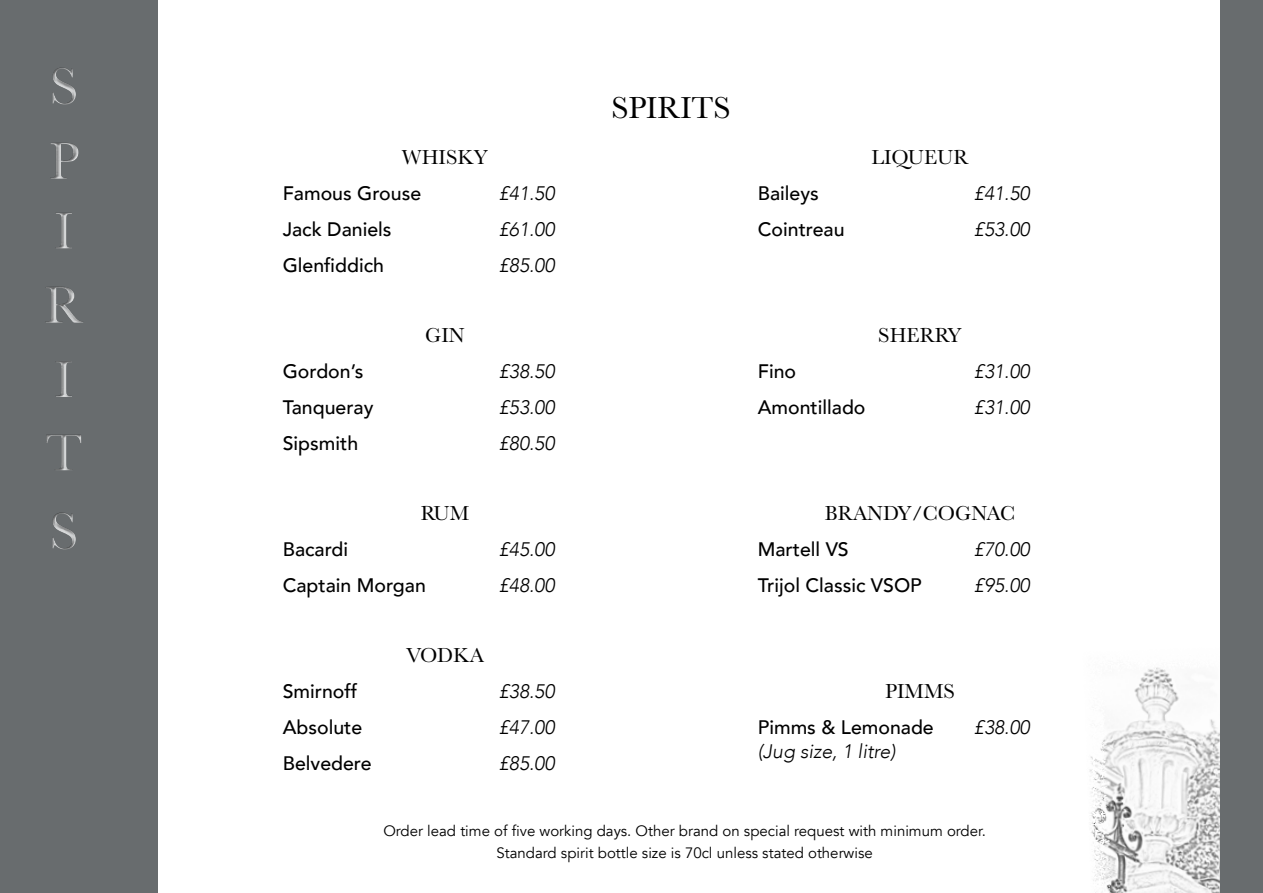
<style>
.page{position:relative;width:1263px;height:893px;background:#fff}
.page>*{position:absolute;margin:0;border:0;box-sizing:border-box;transform-origin:0 0}
.t1{font:54px/73.9px "Baskerville";color:#cccecf}
.t2{font:31.5px "Baskerville";color:#000}
.t3{font:21px "Baskerville";color:#000}
.t4{font:500 19.5px "Avenir";color:#000}
.t5{font:italic 300 19.5px "Avenir";color:#000}
.t6{font:15px/22.5px "Avenir";color:#000;text-align:center}
</style>
<div class="page">
<div style="left:0;top:0;width:158px;height:893px;background:#686c6e"></div>
<img style="left:1089px;top:667px;width:131px;height:226px">
<div style="left:42px;top:64px;width:45px;height:486px;background:#000;opacity:.75"></div>
<div style="left:1220px;top:0;width:43px;height:893px;background:#686c6e"></div>
<h1 class="t1" style="left:49px;top:50px;width:32px;line-height:74.8px">S<br>P</h1>
<h1 class="t1" style="left:44px;top:195px;width:41px">I<br>R<br>I<br>T</h1>
<h1 class="t1" style="left:49px;top:495px;width:31px">S</h1>
<p class="t3" style="left:402px;top:144px;width:88px">WHISKY</p>
<p class="t4" style="left:283px;top:176px;width:140px">Famous Grouse</p>
<p class="t5" style="left:499px;top:181px;width:57px">£41.50</p>
<p class="t4" style="left:283px;top:212px;width:110px">Jack Daniels</p>
<p class="t5" style="left:499px;top:217px;width:57px">£61.00</p>
<p class="t4" style="left:283px;top:248px;width:103px">Glenfiddich</p>
<p class="t5" style="left:499px;top:253px;width:57px">£85.00</p>
<p class="t3" style="left:425px;top:322px;width:41px">GIN</p>
<p class="t4" style="left:283px;top:354px;width:82px">Gordon’s</p>
<p class="t5" style="left:499px;top:359px;width:57px">£38.50</p>
<p class="t4" style="left:283px;top:390px;width:92px">Tanqueray</p>
<p class="t5" style="left:499px;top:395px;width:57px">£53.00</p>
<p class="t4" style="left:283px;top:426px;width:77px">Sipsmith</p>
<p class="t5" style="left:499px;top:431px;width:57px">£80.50</p>
<p class="t3" style="left:421px;top:500px;width:50px">RUM</p>
<p class="t4" style="left:283px;top:532px;width:67px">Bacardi</p>
<p class="t5" style="left:499px;top:537px;width:57px">£45.00</p>
<p class="t4" style="left:283px;top:568px;width:145px">Captain Morgan</p>
<p class="t5" style="left:499px;top:573px;width:57px">£48.00</p>
<p class="t3" style="left:406px;top:642px;width:79px">VODKA</p>
<p class="t4" style="left:283px;top:674px;width:76px">Smirnoff</p>
<p class="t5" style="left:499px;top:680px;width:57px">£38.50</p>
<p class="t4" style="left:283px;top:710px;width:81px">Absolute</p>
<p class="t5" style="left:499px;top:716px;width:57px">£47.00</p>
<p class="t4" style="left:283px;top:746px;width:90px">Belvedere</p>
<p class="t5" style="left:499px;top:752px;width:57px">£85.00</p>
<h2 class="t2" style="left:611px;top:87px;width:121px">SPIRITS</h2>
<p class="t3" style="left:871px;top:144px;width:99px">LIQUEUR</p>
<p class="t4" style="left:758px;top:176px;width:63px">Baileys</p>
<p class="t5" style="left:974px;top:181px;width:57px">£41.50</p>
<p class="t4" style="left:758px;top:212px;width:88px">Cointreau</p>
<p class="t5" style="left:974px;top:217px;width:57px">£53.00</p>
<p class="t3" style="left:878px;top:322px;width:85px">SHERRY</p>
<p class="t4" style="left:758px;top:354px;width:40px">Fino</p>
<p class="t5" style="left:974px;top:359px;width:57px">£31.00</p>
<p class="t4" style="left:758px;top:390px;width:109px">Amontillado</p>
<p class="t5" style="left:974px;top:395px;width:57px">£31.00</p>
<p class="t3" style="left:825px;top:500px;width:192px">BRANDY/COGNAC</p>
<p class="t4" style="left:758px;top:532px;width:92px">Martell VS</p>
<p class="t5" style="left:974px;top:537px;width:57px">£70.00</p>
<p class="t4" style="left:758px;top:568px;width:165px">Trijol Classic VSOP</p>
<p class="t5" style="left:974px;top:573px;width:57px">£95.00</p>
<p class="t3" style="left:885px;top:678px;width:71px">PIMMS</p>
<p class="t4" style="left:758px;top:710px;width:177px">Pimms &amp; Lemonade</p>
<p class="t5" style="left:974px;top:716px;width:57px">£38.00</p>
<p class="t5" style="left:758px;top:740px;width:139px">(Jug size, 1 litre)</p>
<p class="t6" style="left:383px;top:819px;width:604px">Order lead time of five working days. Other brand on special request with minimum order.<br>Standard spirit bottle size is 70cl unless stated otherwise</p>
</div>
